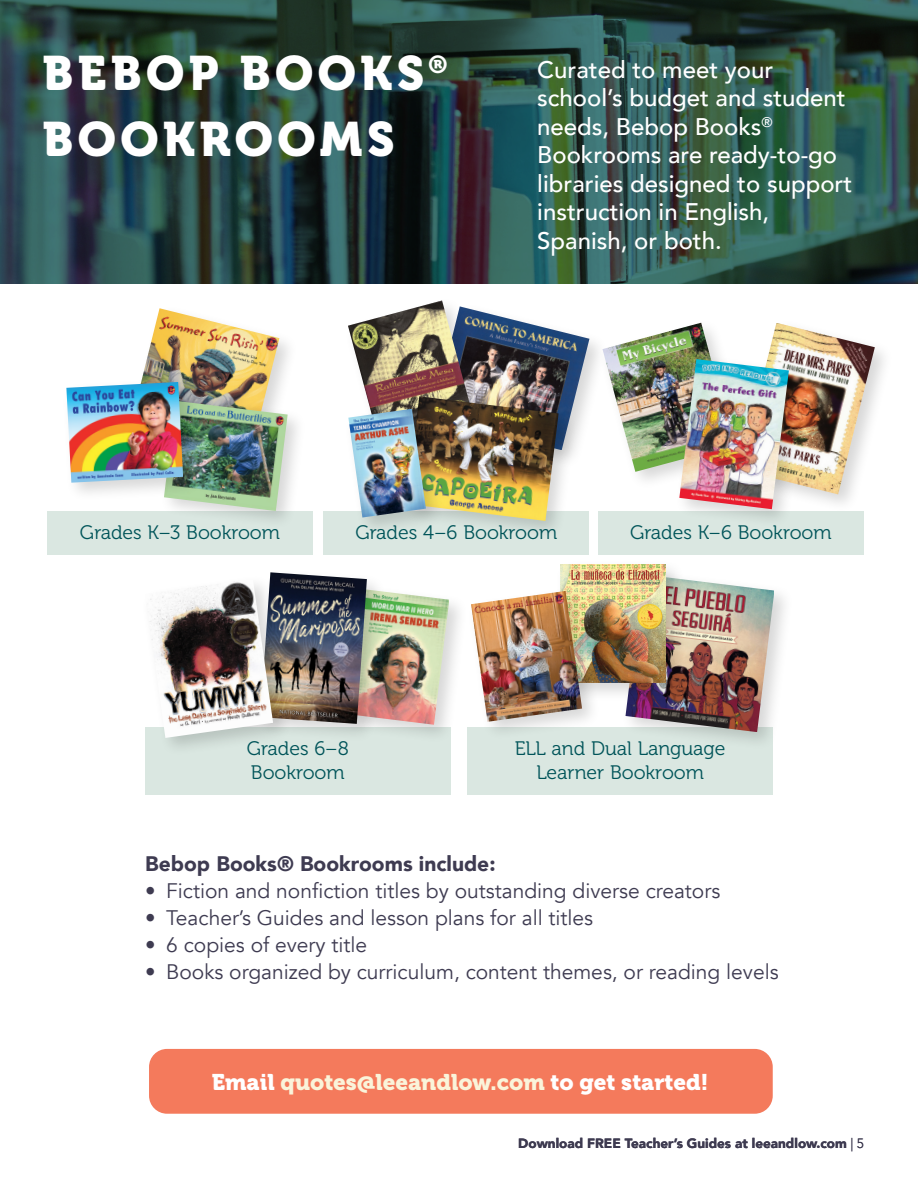
<style>
.page{position:relative;width:918px;height:1188px;background:#fff}
.page>*{position:absolute;margin:0;border:0;box-sizing:border-box;transform-origin:0 0}
.t1{font:48px/66px "Museo 900";letter-spacing:.09em;color:#fff}
.t2{font:500 24px/28.5px "Avenir";color:#fff}
.t3{font:22.5px "Museo 900";color:#faf4da}
.t4{font:21px "Avenir";color:#3e3b51}
.t5{font:900 21px "Avenir";color:#3e3b51}
.t6{font:19.5px/23.4px "Museo 300";color:#005459;text-align:center}
.t7{font:900 13.5px "Avenir";color:#3e3b51}
.s1{color:#fff}
.s2{font-weight:300}
</style>
<div class="page">
<div style="left:149px;top:1049px;width:624px;height:65px;background:#f47a5c;border-radius:18px"></div>
<img style="left:0;top:0;width:918px;height:284px">
<div style="left:428px;top:302px;width:180px;height:167px;background:#000;opacity:.16"></div>
<img style="left:492px;top:306px;width:97px;height:144px">
<div style="left:343px;top:296px;width:149px;height:164px;background:#000;opacity:.16"></div>
<img style="left:348px;top:300px;width:125px;height:104px">
<div style="left:324px;top:511px;width:265px;height:44px;background:#dae7e1"></div>
<div style="left:402px;top:392px;width:176px;height:148px;background:#000;opacity:.16"></div>
<img style="left:406px;top:396px;width:153px;height:125px">
<div style="left:344px;top:404px;width:101px;height:132px;background:#000;opacity:.16"></div>
<img style="left:348px;top:409px;width:78px;height:109px">
<div style="left:735px;top:319px;width:159px;height:195px;background:#000;opacity:.16"></div>
<img style="left:753px;top:323px;width:122px;height:171px">
<div style="left:598px;top:511px;width:266px;height:44px;background:#dae7e1"></div>
<div style="left:598px;top:319px;width:155px;height:172px;background:#000;opacity:.16"></div>
<img style="left:602px;top:323px;width:132px;height:149px">
<div style="left:675px;top:354px;width:133px;height:174px;background:#000;opacity:.16"></div>
<img style="left:679px;top:359px;width:110px;height:150px">
<div style="left:47px;top:511px;width:266px;height:44px;background:#dae7e1"></div>
<div style="left:130px;top:304px;width:168px;height:156px;background:#000;opacity:.16"></div>
<img style="left:134px;top:308px;width:145px;height:88px">
<div style="left:159px;top:396px;width:148px;height:134px;background:#000;opacity:.16"></div>
<img style="left:164px;top:401px;width:124px;height:110px">
<div style="left:61px;top:377px;width:142px;height:125px;background:#000;opacity:.16"></div>
<img style="left:66px;top:382px;width:117px;height:101px">
<div style="left:468px;top:727px;width:305px;height:68px;background:#dae7e1"></div>
<div style="left:621px;top:570px;width:173px;height:182px;background:#000;opacity:.16"></div>
<img style="left:626px;top:574px;width:148px;height:158px">
<div style="left:555px;top:559px;width:131px;height:143px;background:#000;opacity:.16"></div>
<img style="left:560px;top:564px;width:106px;height:118px">
<div style="left:467px;top:586px;width:134px;height:155px;background:#000;opacity:.16"></div>
<img style="left:471px;top:591px;width:111px;height:131px">
<div style="left:145px;top:727px;width:305px;height:67px;background:#dae7e1"></div>
<div style="left:346px;top:585px;width:123px;height:159px;background:#000;opacity:.16"></div>
<img style="left:387px;top:589px;width:62px;height:136px">
<div style="left:255px;top:567px;width:132px;height:176px;background:#000;opacity:.16"></div>
<img style="left:260px;top:572px;width:107px;height:152px">
<div style="left:141px;top:574px;width:151px;height:183px;background:#000;opacity:.16"></div>
<img style="left:145px;top:579px;width:128px;height:159px">
<h1 class="t1" style="left:42px;top:41px;width:406px">BEBOP BOOKS<sup>®<br></sup>BOOKROOMS</h1>
<p class="t2" style="left:537px;top:54px;width:317px">Curated to meet your school’s budget and student needs, Bebop Books<sup>®<br></sup>Bookrooms are ready-to-go libraries designed to support instruction in English,<br>Spanish, or both.</p>
<p class="t6" style="left:80px;top:521px;width:202px">Grades K–3 Bookroom</p>
<p class="t6" style="left:355px;top:521px;width:203px">Grades 4–6 Bookroom</p>
<p class="t6" style="left:630px;top:521px;width:203px">Grades K–6 Bookroom</p>
<p class="t6" style="left:247px;top:737px;width:104px;text-align:left">Grades 6–8<br>Bookroom</p>
<p class="t6" style="left:515px;top:737px;width:212px">ELL and Dual Language<br>Learner Bookroom</p>
<p class="t5" style="left:145px;top:846px;width:352px">Bebop Books® Bookrooms include:</p>
<p class="t4" style="left:145px;top:878px;width:577px">• Fiction and nonfiction titles by outstanding diverse creators</p>
<p class="t4" style="left:145px;top:905px;width:449px">• Teacher’s Guides and lesson plans for all titles</p>
<p class="t4" style="left:145px;top:932px;width:224px">• 6 copies of every title</p>
<p class="t4" style="left:145px;top:959px;width:635px">• Books organized by curriculum, content themes, or reading levels</p>
<p class="t3" style="left:212px;top:1069px;width:498px"><span class="s1">Email</span> quotes@leeandlow.com <span class="s1">to get started!</span></p>
<p class="t7" style="left:518px;top:1131px;width:347px">Download FREE Teacher’s Guides at leeandlow.com <span class="s2">| 5</span></p>
</div>
